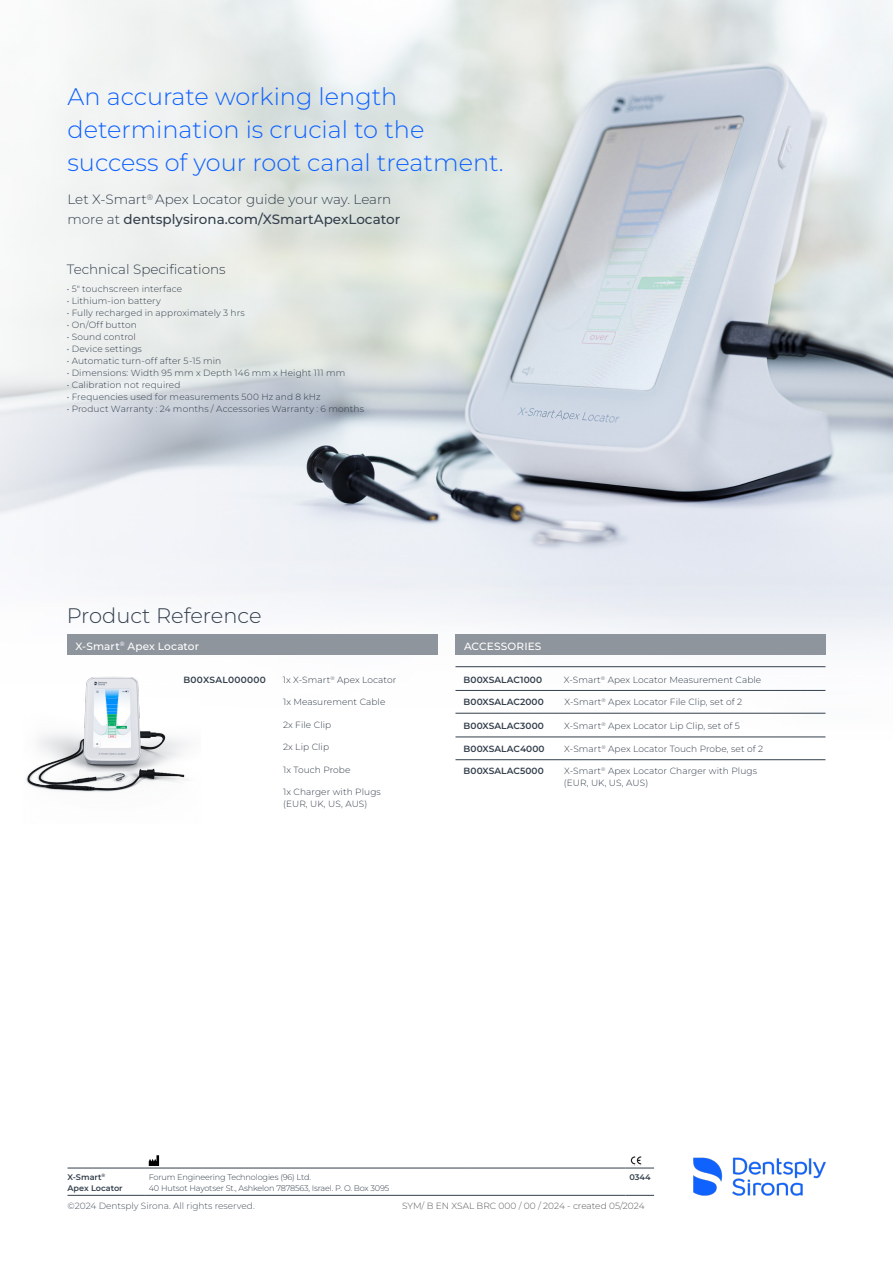
<style>
.page{position:relative;width:893px;height:1263px;background:#fff}
.page>*{position:absolute;margin:0;border:0;box-sizing:border-box;transform-origin:0 0}
.small_title{font:300 24px/33px "Montserrat";color:#0f62fe}
.small_title-2{font:300 21px "Montserrat";color:#333f4c}
.small_title-3{font:300 13.5px/19.5px "Montserrat";color:#333f4c}
.t1{font:500 10.5px "Montserrat";letter-spacing:.015em;color:#fff}
.ParaStyle11-Leading_17_pts__Align_Left{font:300 9px/12px "Montserrat";letter-spacing:.01em;color:#333f4c}
.ParaStyle11-Leading_17_pts__Align_Left-2{font:600 9px "Montserrat";letter-spacing:.01em;color:#333f4c}
.t2{font:300 9px "Montserrat";color:#58595b}
.t3{font:300 9px "Montserrat";color:#47525e}
.ParaStyle11-Leading_17_pts__Align_Left-3{font:600 9px "Montserrat";letter-spacing:.03em;color:#333f4c}
.t4{font:300 8.1px "Montserrat";letter-spacing:-.02em;color:#333f4c}
.t5{font:600 8.1px/10.8px "Montserrat";color:#333f4c}
.s1{font-weight:500}
</style>
<div class="page">
<img style="left:0;top:0;width:893px;height:761px">
<hr style="left:68px;top:1168px;width:77px;height:1px;background:#333f4c">
<hr style="left:68px;top:1195px;width:77px;height:1px;background:#333f4c">
<hr style="left:145px;top:1168px;width:320px;height:1px;background:#333f4c">
<hr style="left:145px;top:1195px;width:320px;height:1px;background:#333f4c">
<hr style="left:465px;top:1168px;width:161px;height:1px;background:#333f4c">
<hr style="left:465px;top:1195px;width:161px;height:1px;background:#333f4c">
<svg style="left:626px;top:1195px;width:28px;height:1px"></svg>
<svg style="left:149px;top:1155px;width:10px;height:11px"></svg>
<svg style="left:626px;top:1156px;width:28px;height:13px"></svg>
<img style="left:693px;top:1157px;width:133px;height:38px">
<div style="left:67px;top:635px;width:370px;height:20px;background:#8f959d"></div>
<img style="left:24px;top:665px;width:177px;height:127px">
<div style="left:455px;top:635px;width:371px;height:20px;background:#8f959d"></div>
<hr style="left:455px;top:666px;width:370px;height:1px;background:#333f4c">
<hr style="left:455px;top:690px;width:370px;height:1px;background:#333f4c">
<hr style="left:455px;top:713px;width:370px;height:1px;background:#333f4c">
<hr style="left:455px;top:737px;width:370px;height:1px;background:#333f4c">
<hr style="left:455px;top:759px;width:370px;height:1px;background:#333f4c">
<p class="small_title" style="left:68px;top:79px;width:438px">An accurate working length determination is crucial to the success of your root canal treatment.</p>
<p class="small_title-3" style="left:68px;top:189px;width:334px">Let X-Smart<sup>®</sup> Apex Locator guide your way. Learn more at <span class="s1">dentsplysirona.com/XSmartApexLocator</span></p>
<p class="small_title-3" style="left:67px;top:259px;width:160px">Technical Specifications</p>
<p class="ParaStyle11-Leading_17_pts__Align_Left" style="left:67px;top:283px;width:117px">• 5" touchscreen interface</p>
<p class="ParaStyle11-Leading_17_pts__Align_Left" style="left:67px;top:295px;width:96px">• Lithium-ion battery</p>
<p class="ParaStyle11-Leading_17_pts__Align_Left" style="left:67px;top:307px;width:179px">• Fully recharged in approximately 3 hrs</p>
<p class="ParaStyle11-Leading_17_pts__Align_Left" style="left:67px;top:319px;width:72px">• On/Off button</p>
<p class="ParaStyle11-Leading_17_pts__Align_Left" style="left:67px;top:331px;width:71px">• Sound control</p>
<p class="ParaStyle11-Leading_17_pts__Align_Left" style="left:67px;top:343px;width:77px">• Device settings</p>
<p class="ParaStyle11-Leading_17_pts__Align_Left" style="left:67px;top:355px;width:156px">• Automatic turn-off after 5-15 min</p>
<p class="ParaStyle11-Leading_17_pts__Align_Left" style="left:67px;top:367px;width:280px">• Dimensions: Width 95 mm x Depth 146 mm x Height 111 mm</p>
<p class="ParaStyle11-Leading_17_pts__Align_Left" style="left:67px;top:379px;width:115px">• Calibration not required</p>
<p class="ParaStyle11-Leading_17_pts__Align_Left" style="left:67px;top:391px;width:255px">• Frequencies used for measurements 500 Hz and 8 kHz</p>
<p class="ParaStyle11-Leading_17_pts__Align_Left" style="left:67px;top:403px;width:299px">• Product Warranty : 24 months / Accessories Warranty : 6 months</p>
<p class="small_title-2" style="left:67px;top:602px;width:196px">Product Reference</p>
<p class="t1" style="left:75px;top:639px;width:125px">X-Smart<sup>®</sup> Apex Locator</p>
<p class="ParaStyle11-Leading_17_pts__Align_Left-3" style="left:183px;top:674px;width:84px">B00XSAL000000</p>
<p class="ParaStyle11-Leading_17_pts__Align_Left" style="left:283px;top:673px;width:115px">1x X-Smart<sup>®</sup> Apex Locator</p>
<p class="ParaStyle11-Leading_17_pts__Align_Left" style="left:283px;top:696px;width:104px">1x Measurement Cable</p>
<p class="ParaStyle11-Leading_17_pts__Align_Left" style="left:283px;top:718px;width:50px">2x File Clip</p>
<p class="ParaStyle11-Leading_17_pts__Align_Left" style="left:283px;top:741px;width:48px">2x Lip Clip</p>
<p class="ParaStyle11-Leading_17_pts__Align_Left" style="left:283px;top:763px;width:69px">1x Touch Probe</p>
<p class="ParaStyle11-Leading_17_pts__Align_Left" style="left:283px;top:786px;width:99px">1x Charger with Plugs (EUR, UK, US, AUS)</p>
<p class="t1" style="left:464px;top:639px;width:79px">ACCESSORIES</p>
<p class="ParaStyle11-Leading_17_pts__Align_Left-2" style="left:464px;top:674px;width:80px">B00XSALAC1000</p>
<p class="ParaStyle11-Leading_17_pts__Align_Left" style="left:564px;top:673px;width:199px">X-Smart<sup>®</sup> Apex Locator Measurement Cable</p>
<p class="ParaStyle11-Leading_17_pts__Align_Left-2" style="left:464px;top:696px;width:82px">B00XSALAC2000</p>
<p class="ParaStyle11-Leading_17_pts__Align_Left" style="left:564px;top:696px;width:179px">X-Smart<sup>®</sup> Apex Locator File Clip, set of 2</p>
<p class="ParaStyle11-Leading_17_pts__Align_Left-2" style="left:464px;top:720px;width:82px">B00XSALAC3000</p>
<p class="ParaStyle11-Leading_17_pts__Align_Left" style="left:564px;top:720px;width:177px">X-Smart<sup>®</sup> Apex Locator Lip Clip, set of 5</p>
<p class="ParaStyle11-Leading_17_pts__Align_Left-2" style="left:464px;top:743px;width:82px">B00XSALAC4000</p>
<p class="ParaStyle11-Leading_17_pts__Align_Left" style="left:564px;top:742px;width:200px">X-Smart<sup>®</sup> Apex Locator Touch Probe, set of 2</p>
<p class="ParaStyle11-Leading_17_pts__Align_Left-2" style="left:464px;top:765px;width:82px">B00XSALAC5000</p>
<p class="ParaStyle11-Leading_17_pts__Align_Left" style="left:564px;top:765px;width:195px">X-Smart<sup>®</sup> Apex Locator Charger with Plugs (EUR, UK, US, AUS)</p>
<p class="t5" style="left:68px;top:1171px;width:57px">X-Smart<sup>®<br></sup>Apex Locator</p>
<p class="t4" style="left:149px;top:1171px;width:164px">Forum Engineering Technologies (96) Ltd.</p>
<p class="t4" style="left:149px;top:1182px;width:242px">40 Hutsot Hayotser St., Ashkelon 7878563, Israel. P. O. Box 3095</p>
<p class="t5" style="left:629px;top:1171px;width:23px">0344</p>
<p class="t3" style="left:68px;top:1200px;width:189px">©2024 Dentsply Sirona. All rights reserved.</p>
<p class="t2" style="left:402px;top:1200px;width:244px">SYM/ B EN XSAL BRC 000 / 00 / 2024 - created 05/2024</p>
</div>
